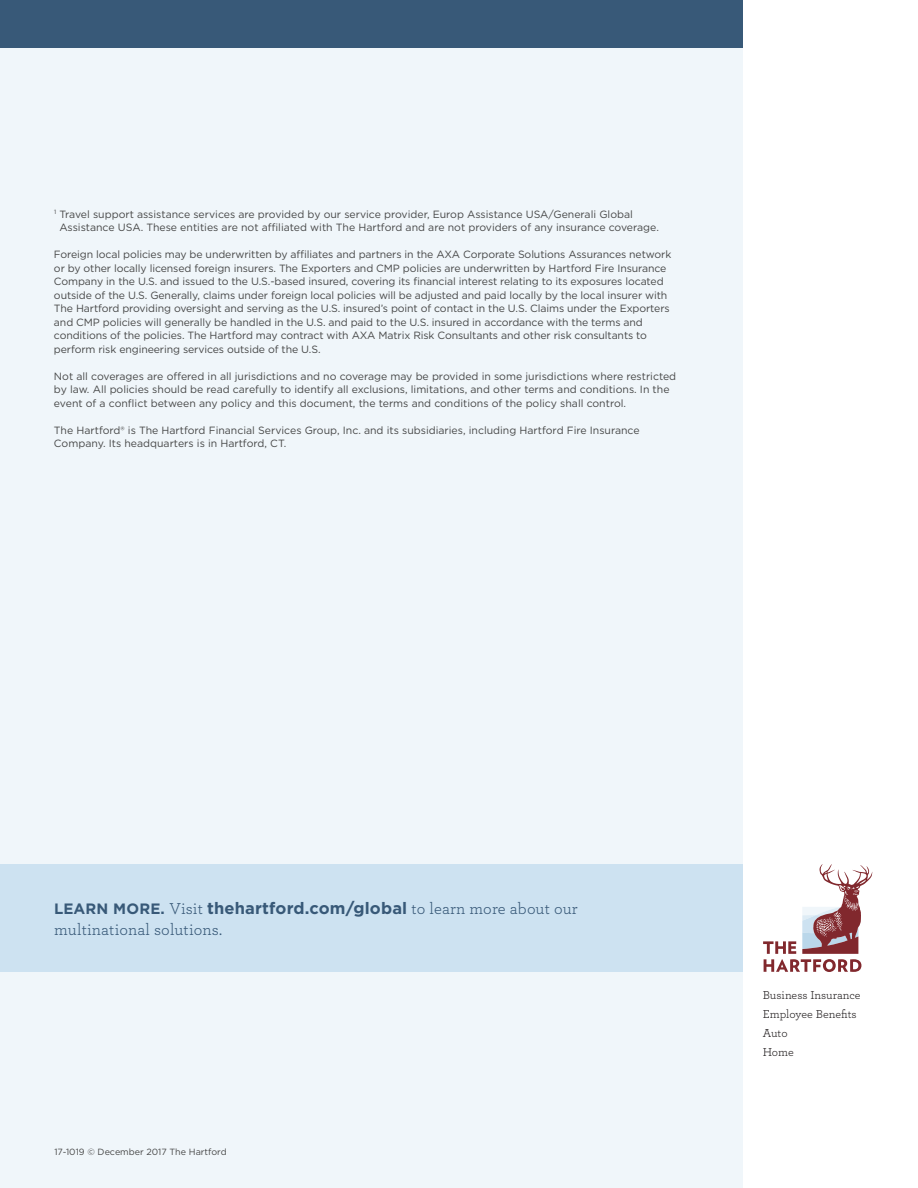
<style>
.page{position:relative;width:918px;height:1188px;background:#fff}
.page>*{position:absolute;margin:0;border:0;box-sizing:border-box;transform-origin:0 0}
.Subhead{font:16.5px/21px "Archer";letter-spacing:.01em;color:#385978}
.t1{font:12px "Archer";color:#231f20}
.Disclaimer_7_9{font:10.5px/13.5px "Gotham";letter-spacing:-.01em;color:#464747}
.Copyright__6_9{font:9px "Gotham";color:#464747}
.s1{font-family:"Gotham";font-weight:700;font-size:15px}
.s2{font-family:"Gotham";font-weight:700}
</style>
<div class="page">
<div style="left:0;top:0;width:742px;height:1188px;background:#f0f6fa"></div>
<div style="left:0;top:0;width:742px;height:47px;background:#385978"></div>
<div style="left:0;top:864px;width:742px;height:108px;background:#cde2f1"></div>
<svg style="left:763px;top:864px;width:109px;height:108px"></svg>
<p class="Disclaimer_7_9" style="left:59px;top:207px;width:601px;text-indent:-5px"><sup>1</sup> Travel support assistance services are provided by our service provider, Europ Assistance USA/Generali Global<br>Assistance USA. These entities are not affiliated with The Hartford and are not providers of any insurance coverage.</p>
<p class="Disclaimer_7_9" style="left:54px;top:247px;width:619px">Foreign local policies may be underwritten by affiliates and partners in the AXA Corporate Solutions Assurances network or by other locally licensed foreign insurers. The Exporters and CMP policies are underwritten by Hartford Fire Insurance Company in the U.S. and issued to the U.S.-based insured, covering its financial interest relating to its exposures located outside of the U.S. Generally, claims under foreign local policies will be adjusted and paid locally by the local insurer with The Hartford providing oversight and serving as the U.S. insured’s point of contact in the U.S. Claims under the Exporters and CMP policies will generally be handled in the U.S. and paid to the U.S. insured in accordance with the terms and conditions of the policies. The Hartford may contract with AXA Matrix Risk Consultants and other risk consultants to perform risk engineering services outside of the U.S.</p>
<p class="Disclaimer_7_9" style="left:54px;top:369px;width:624px">Not all coverages are offered in all jurisdictions and no coverage may be provided in some jurisdictions where restricted by law. All policies should be read carefully to identify all exclusions, limitations, and other terms and conditions. In the event of a conflict between any policy and this document, the terms and conditions of the policy shall control.</p>
<p class="Disclaimer_7_9" style="left:54px;top:423px;width:587px">The Hartford® is The Hartford Financial Services Group, Inc. and its subsidiaries, including Hartford Fire Insurance<br>Company. Its headquarters is in Hartford, CT.</p>
<p class="Subhead" style="left:54px;top:897px;width:525px"><span class="s1">LEARN MORE.</span> Visit <span class="s2">thehartford.com/global</span> to learn more about our multinational solutions.</p>
<p class="Copyright__6_9" style="left:54px;top:1146px;width:174px">17-1019 © December 2017 The Hartford</p>
<p class="t1" style="left:763px;top:987px;width:99px">Business Insurance</p>
<p class="t1" style="left:763px;top:1006px;width:95px">Employee Benefits</p>
<p class="t1" style="left:763px;top:1025px;width:26px">Auto</p>
<p class="t1" style="left:763px;top:1043px;width:33px">Home</p>
</div>
